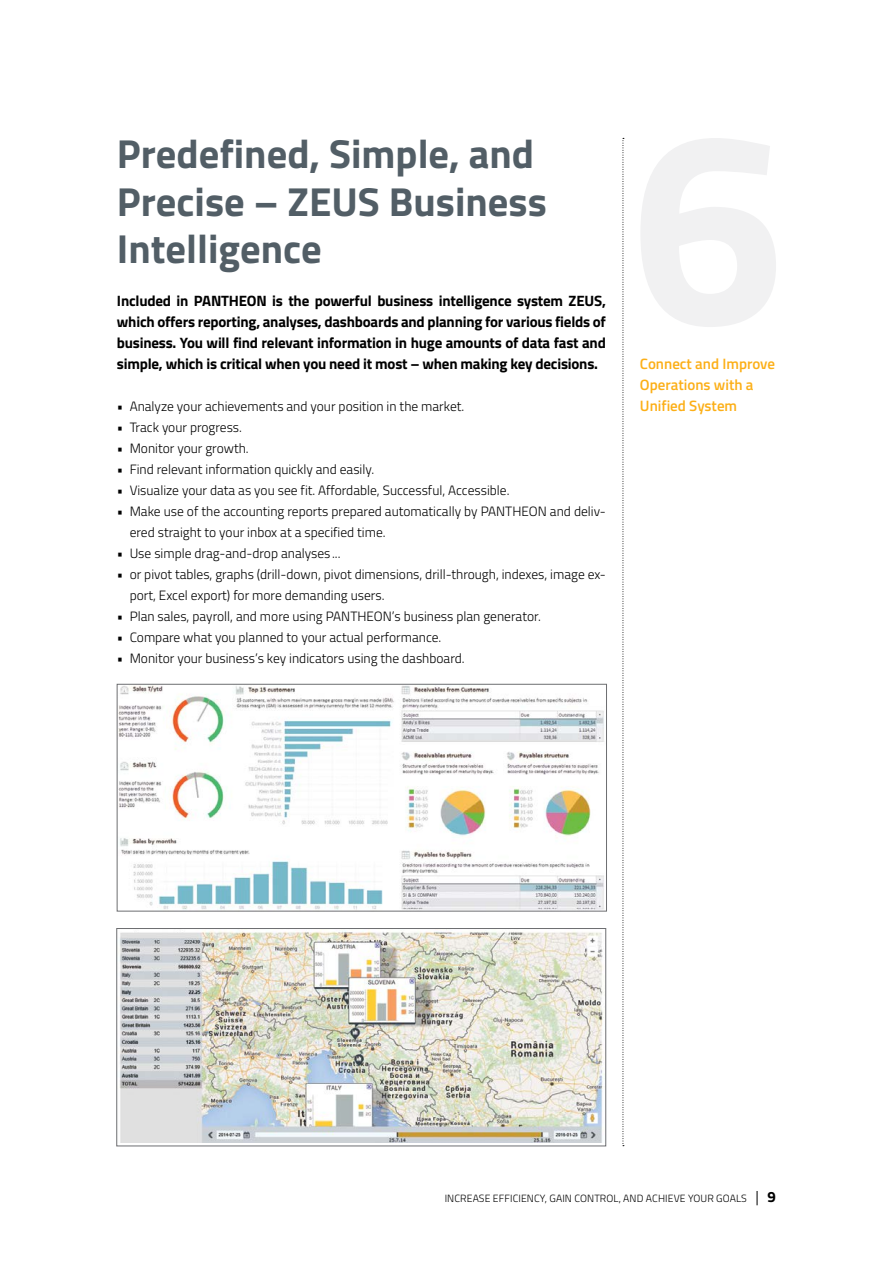
<style>
.page{position:relative;width:893px;height:1263px;background:#fff}
.page>*{position:absolute;margin:0;border:0;box-sizing:border-box;transform-origin:0 0}
.t1{font:700 40.5px/47.2px "Titillium";color:#525e66}
.t2{font:700 15px/21px "Titillium";letter-spacing:-.015em;color:#000;text-align:justify}
.t3{font:600 15px/21px "Titillium";color:#fcaf17}
.t4{font:300 13.5px/21px "Titillium";color:#000}
.t5{font:300 10.5px "Titillium";letter-spacing:.01em;color:#000}
.s1{font-family:"Calibri";font-weight:700;font-size:15px}
.s2{font-weight:700;font-size:15px}
</style>
<div class="page">
<img style="left:119px;top:930px;width:485px;height:212px">
<div style="left:117px;top:928px;width:489px;height:218px;border:1px solid #6d6e71"></div>
<img style="left:119px;top:686px;width:485px;height:223px">
<div style="left:117px;top:684px;width:490px;height:227px;border:1px solid #6d6e71"></div>
<svg style="left:623px;top:138px;width:1px;height:1008px"></svg>
<svg style="left:641px;top:138px;width:135px;height:189px"></svg>
<h1 class="t1" style="left:117px;top:128px;width:431px">Predefined, Simple, and<br>Precise – ZEUS Business<br>Intelligence</h1>
<p class="t2" style="left:117px;top:289px;width:491px">Included in PANTHEON is the powerful business intelligence system ZEUS, which offers reporting, analyses, dashboards and planning for various fields of business. You will find relevant information in huge amounts of data fast and simple, which is critical when you need it most – when making key decisions.</p>
<p class="t4" style="left:117px;top:395px;width:349px">• Analyze your achievements and your position in the market.</p>
<p class="t4" style="left:117px;top:416px;width:127px">• Track your progress.</p>
<p class="t4" style="left:117px;top:437px;width:133px">• Monitor your growth.</p>
<p class="t4" style="left:117px;top:458px;width:259px">• Find relevant information quickly and easily.</p>
<p class="t4" style="left:117px;top:479px;width:394px">• Visualize your data as you see fit. Affordable, Successful, Accessible.</p>
<p class="t4" style="left:117px;top:500px;width:414px">• Make use of the accounting reports prepared automatically by PANTHEON</p>
<p class="t4" style="left:550px;top:500px;width:58px">and deliv-</p>
<p class="t4" style="left:130px;top:521px;width:257px">ered straight to your inbox at a specified time.</p>
<p class="t4" style="left:117px;top:542px;width:225px">• Use simple drag-and-drop analyses ...</p>
<p class="t4" style="left:130px;top:563px;width:478px;text-indent:-13px">• or pivot tables, graphs (drill-down, pivot dimensions, drill-through, indexes, image ex&shy;port, Excel export) for more demanding users.</p>
<p class="t4" style="left:117px;top:605px;width:259px">• Plan sales, payroll, and more using PANTHEON</p>
<p class="t4" style="left:392px;top:605px;width:150px">’s business plan generator.</p>
<p class="t4" style="left:117px;top:626px;width:326px">• Compare what you planned to your actual performance.</p>
<p class="t4" style="left:117px;top:647px;width:349px">• Monitor your business’s key indicators using the dashboard.</p>
<p class="t3" style="left:640px;top:352px;width:137px">Connect and Improve<br>Operations with a<br>Unified System</p>
<p class="t5" style="left:445px;top:1191px;width:333px">Increase Effici ency, Gai n Control, and Achi eve Your Goals <span class="s1">│</span> <span class="s2">9</span></p>
</div>
